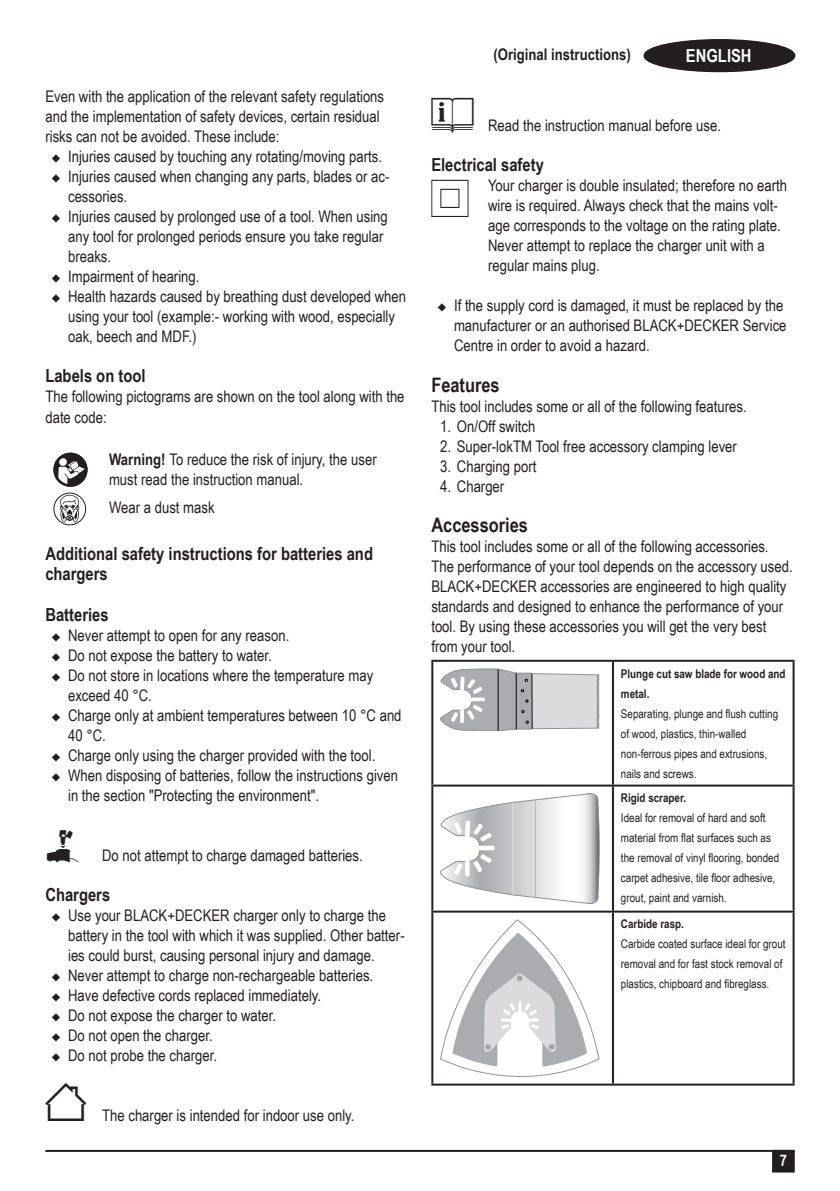
<style>
.page{position:relative;width:840px;height:1191px;background:#fff}
.page>*{position:absolute;margin:0;border:0;box-sizing:border-box;transform-origin:0 0}
.picto{font:34px "Blackand Decker";color:#231f20}
.t1{font:700 20px "Arial Narrow";color:#231f20}
.t2{font:700 18px/20px "Arial Narrow";color:#231f20}
.t3{font:700 18px "Arial Narrow";color:#fff}
.bullet1{font:16px/20px "Arial Narrow";color:#231f20}
.body{font:16px/20px "Arial Narrow";color:#231f20}
.picto-2{font:16px/20px "Arial Narrow";color:#231f20}
.list{font:16px "Arial Narrow";color:#231f20}
.t4{font:700 16px "Arial Narrow";color:#231f20}
.t5{font:700 16px "Arial Narrow";color:#fff}
.t6{font:12px/20px "Arial Narrow";color:#231f20}
.t7{font:700 12px "Arial Narrow";color:#231f20}
.s1{font-weight:700}
.s2{font-family:"Blackand Decker";font-size:34px}
</style>
<div class="page">
<hr style="left:45px;top:1149px;width:749px;height:2px;background:#231f20">
<div style="left:772px;top:1150px;width:21px;height:21px;background:#231f20"></div>
<div style="left:771px;top:1149px;width:23px;height:23px;border:2px solid #231f20"></div>
<div style="left:643px;top:39px;width:152px;height:33px;border:2px solid #231f20;border-radius:50%"></div>
<div style="left:644px;top:40px;width:150px;height:31px;background:#231f20;border-radius:50%"></div>
<div style="left:644px;top:40px;width:150px;height:31px;border:1px solid #231f20;border-radius:50%"></div>
<svg style="left:53px;top:453px;width:34px;height:72px"></svg>
<hr style="left:431px;top:660px;width:181px;height:2px;background:#231f20">
<hr style="left:431px;top:662px;width:2px;height:122px;background:#231f20">
<hr style="left:612px;top:660px;width:182px;height:2px;background:#231f20">
<hr style="left:611px;top:662px;width:2px;height:122px;background:#231f20">
<hr style="left:792px;top:662px;width:2px;height:122px;background:#231f20">
<hr style="left:431px;top:784px;width:181px;height:2px;background:#231f20">
<hr style="left:431px;top:786px;width:2px;height:124px;background:#231f20">
<hr style="left:612px;top:784px;width:182px;height:2px;background:#231f20">
<hr style="left:611px;top:786px;width:2px;height:124px;background:#231f20">
<hr style="left:792px;top:786px;width:2px;height:124px;background:#231f20">
<hr style="left:431px;top:910px;width:181px;height:2px;background:#231f20">
<hr style="left:431px;top:912px;width:2px;height:171px;background:#231f20">
<hr style="left:612px;top:910px;width:182px;height:2px;background:#231f20">
<hr style="left:611px;top:912px;width:2px;height:171px;background:#231f20">
<hr style="left:792px;top:912px;width:2px;height:171px;background:#231f20">
<hr style="left:431px;top:1083px;width:181px;height:2px;background:#231f20">
<hr style="left:612px;top:1083px;width:182px;height:2px;background:#231f20">
<svg style="left:440px;top:669px;width:158px;height:62px"></svg>
<svg style="left:460px;top:676px;width:4px;height:14px"></svg>
<hr style="left:460px;top:709px;width:3px;height:14px;background:#fff">
<svg style="left:470px;top:697px;width:14px;height:4px"></svg>
<svg style="left:440px;top:793px;width:159px;height:111px"></svg>
<div style="left:465px;top:820px;width:5px;height:17px;background:#fff;border-radius:2px"></div>
<hr style="left:465px;top:859px;width:4px;height:17px;background:#fff">
<div style="left:477px;top:845px;width:17px;height:5px;background:#fff"></div>
<svg style="left:440px;top:919px;width:158px;height:157px"></svg>
<p class="body" style="left:45px;top:86px;width:340px">Even with the application of the relevant safety regulations and the implementation of safety devices, certain residual risks can not be avoided. These include:</p>
<p class="bullet1" style="left:51px;top:146px;width:332px">◆ Injuries caused by touching any rotating/moving parts.</p>
<p class="bullet1" style="left:68px;top:166px;width:322px;text-indent:-17px">◆ Injuries caused when changing any parts, blades or ac&shy;cessories.</p>
<p class="bullet1" style="left:68px;top:206px;width:321px;text-indent:-17px">◆ Injuries caused by prolonged use of a tool. When using any tool for prolonged periods ensure you take regular breaks.</p>
<p class="bullet1" style="left:51px;top:266px;width:150px">◆ Impairment of hearing.</p>
<p class="bullet1" style="left:68px;top:286px;width:339px;text-indent:-17px">◆ Health hazards caused by breathing dust developed when using your tool (example:- working with wood, especially oak, beech and MDF.)</p>
<p class="t2" style="left:45px;top:365px;width:102px">Labels on tool</p>
<p class="body" style="left:45px;top:386px;width:360px">The following pictograms are shown on the tool along with the date code:</p>
<p class="picto-2" style="left:109px;top:449px;width:269px"><span class="s1">Warning!</span> To reduce the risk of injury, the user must read the instruction manual.</p>
<p class="body" style="left:109px;top:497px;width:107px">Wear a dust mask</p>
<p class="t2" style="left:45px;top:543px;width:329px">Additional safety instructions for batteries and chargers</p>
<p class="t2" style="left:45px;top:603px;width:65px">Batteries</p>
<p class="bullet1" style="left:51px;top:624px;width:240px">◆ Never attempt to open for any reason.</p>
<p class="bullet1" style="left:51px;top:644px;width:222px">◆ Do not expose the battery to water.</p>
<p class="bullet1" style="left:68px;top:664px;width:306px;text-indent:-17px">◆ Do not store in locations where the temperature may exceed 40 °C.</p>
<p class="bullet1" style="left:68px;top:704px;width:335px;text-indent:-17px">◆ Charge only at ambient temperatures between 10 °C and<br>40 °C.</p>
<p class="bullet1" style="left:51px;top:744px;width:326px">◆ Charge only using the charger provided with the tool.</p>
<p class="bullet1" style="left:68px;top:764px;width:331px;text-indent:-17px">◆ When disposing of batteries, follow the instructions given in the section "Protecting the environment".</p>
<p class="picto-2" style="left:45px;top:844px;width:319px"><span class="s2">p</span> Do not attempt to charge damaged batteries.</p>
<p class="t2" style="left:45px;top:883px;width:66px">Chargers</p>
<p class="bullet1" style="left:68px;top:904px;width:338px;text-indent:-17px">◆ Use your BLACK+DECKER charger only to charge the battery in the tool with which it was supplied. Other batter&shy;ies could burst, causing personal injury and damage.</p>
<p class="bullet1" style="left:51px;top:964px;width:323px">◆ Never attempt to charge non-rechargeable batteries.</p>
<p class="bullet1" style="left:51px;top:984px;width:271px">◆ Have defective cords replaced immediately.</p>
<p class="bullet1" style="left:51px;top:1004px;width:226px">◆ Do not expose the charger to water.</p>
<p class="bullet1" style="left:51px;top:1024px;width:163px">◆ Do not open the charger.</p>
<p class="bullet1" style="left:51px;top:1044px;width:167px">◆ Do not probe the charger.</p>
<p class="picto-2" style="left:45px;top:1104px;width:310px"><span class="s2">$</span> The charger is intended for indoor use only.</p>
<p class="t4" style="left:493px;top:42px;width:139px">(Original instructions)</p>
<p class="t3" style="left:685px;top:42px;width:67px">ENGLISH</p>
<p class="picto-2" style="left:431px;top:115px;width:291px"><span class="s2">+</span> Read the instruction manual before use.</p>
<p class="t2" style="left:431px;top:154px;width:114px">Electrical safety</p>
<p class="picto" style="left:431px;top:186px;width:39px">#</p>
<p class="picto-2" style="left:488px;top:175px;width:300px">Your charger is double insulated; therefore no earth wire is required. Always check that the mains volt&shy;age corresponds to the voltage on the rating plate.<br>Never attempt to replace the charger unit with a regular mains plug.</p>
<p class="bullet1" style="left:454px;top:295px;width:334px;text-indent:-17px">◆ If the supply cord is damaged, it must be replaced by the manufacturer or an authorised BLACK+DECKER Service<br>Centre in order to avoid a hazard.</p>
<p class="t1" style="left:431px;top:369px;width:70px">Features</p>
<p class="body" style="left:431px;top:395px;width:317px">This tool includes some or all of the following features.</p>
<p class="list" style="left:440px;top:414px;width:97px">1. On/Off switch</p>
<p class="list" style="left:440px;top:434px;width:298px">2. Super-lokTM Tool free accessory clamping lever</p>
<p class="list" style="left:440px;top:454px;width:98px">3. Charging port</p>
<p class="list" style="left:440px;top:474px;width:66px">4. Charger</p>
<p class="t1" style="left:431px;top:509px;width:98px">Accessories</p>
<p class="body" style="left:431px;top:535px;width:338px">This tool includes some or all of the following accessories.</p>
<p class="body" style="left:431px;top:555px;width:363px">The performance of your tool depends on the accessory used.<br>BLACK+DECKER accessories are engineered to high quality standards and designed to enhance the performance of your tool. By using these accessories you will get the very best from your tool.</p>
<p class="t6" style="left:620px;top:663px;width:166px"><span class="s1">Plunge cut saw blade for wood and metal.<br></span>Separating, plunge and flush cutting of wood, plastics, thin-walled non-ferrous pipes and extrusions, nails and screws.</p>
<p class="t7" style="left:620px;top:789px;width:67px">Rigid scraper.</p>
<p class="t6" style="left:620px;top:807px;width:160px">Ideal for removal of hard and soft material from flat surfaces such as the removal of vinyl flooring, bonded carpet adhesive, tile floor adhesive, grout, paint and varnish.</p>
<p class="t7" style="left:620px;top:915px;width:64px">Carbide rasp.</p>
<p class="t6" style="left:620px;top:933px;width:166px">Carbide coated surface ideal for grout removal and for fast stock removal of plastics, chipboard and fibreglass.</p>
<p class="t5" style="left:779px;top:1148px;width:9px">7</p>
</div>
